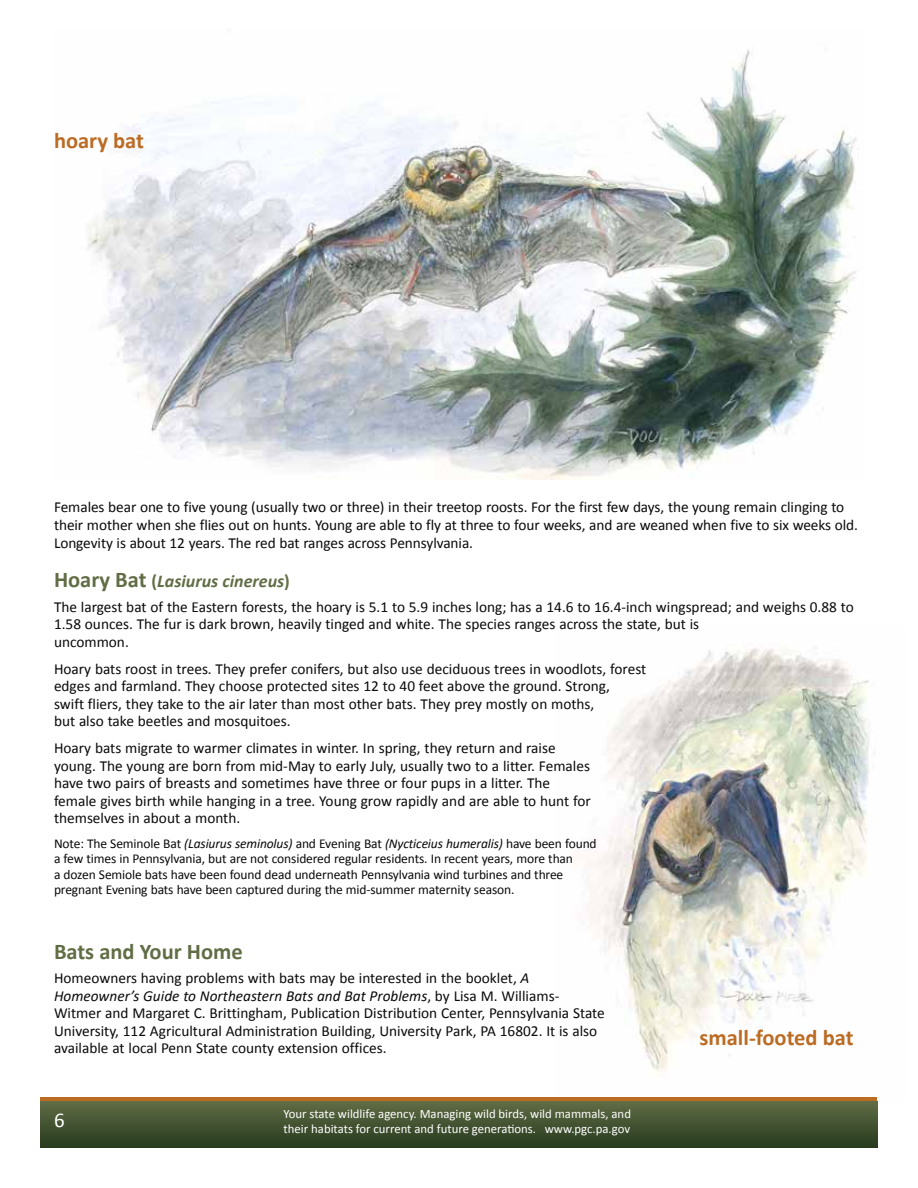
<style>
.page{position:relative;width:918px;height:1188px;background:#fff}
.page>*{position:absolute;margin:0;border:0;box-sizing:border-box;transform-origin:0 0}
.t1{font:700 22.5px "Calibri";color:#bc6b23}
.t2{font:700 22.5px "Calibri";color:#616d45}
.t3{font:21px "Calibri";color:#fff}
.t4{font:italic 700 18px "Calibri";color:#616d45}
.t5{font:15.3px/17.5px "Calibri";color:#0b0a0b}
.t6{font:13.5px/15.6px "Calibri";letter-spacing:-.01em;color:#0b0a0b}
.t7{font:12.75px/15px "Calibri";color:#fff}
.s1{font-style:normal;font-size:22.5px}
.s2{font-style:normal}
.s3{font-style:italic}
</style>
<div class="page">
<img style="left:586px;top:647px;width:289px;height:425px">
<img style="left:88px;top:49px;width:771px;height:430px">
<div style="left:40px;top:1097px;width:838px;height:19px;background:#bc6b23"></div>
<div style="left:40px;top:1101px;width:838px;height:46px;background:linear-gradient(to bottom,#606c45,#293c20)"></div>
<h1 class="t1" style="left:54px;top:127px;width:91px">hoary bat</h1>
<p class="t5" style="left:54px;top:498px;width:806px">Females bear one to five young (usually two or three) in their treetop roosts. For the first few days, the young remain clinging to their mother when she flies out on hunts. Young are able to fly at three to four weeks, and are weaned when five to six weeks old.<br>Longevity is about 12 years. The red bat ranges across Pennsylvania.</p>
<p class="t4" style="left:54px;top:569px;width:237px"><span class="s1">Hoary Bat</span> <span class="s2">(</span>Lasiurus cinereus<span class="s2">)</span></p>
<p class="t5" style="left:54px;top:597px;width:801px">The largest bat of the Eastern forests, the hoary is 5.1 to 5.9 inches long; has a 14.6 to 16.4-inch wingspread; and weighs 0.88 to<br>1.58 ounces. The fur is dark brown, heavily tinged and white. The species ranges across the state, but is<br>uncommon.</p>
<p class="t5" style="left:54px;top:659px;width:594px">Hoary bats roost in trees. They prefer conifers, but also use deciduous trees in woodlots, forest edges and farmland. They choose protected sites 12 to 40 feet above the ground. Strong,<br>swift fliers, they take to the air later than most other bats. They prey mostly on moths,<br>but also take beetles and mosquitoes.</p>
<p class="t5" style="left:54px;top:738px;width:538px">Hoary bats migrate to warmer climates in winter. In spring, they return and raise young. The young are born from mid-May to early July, usually two to a litter. Females have two pairs of breasts and sometimes have three or four pups in a litter. The female gives birth while hanging in a tree. Young grow rapidly and are able to hunt for themselves in about a month.</p>
<p class="t6" style="left:54px;top:835px;width:544px">Note: The Seminole Bat <span class="s3">(Lasiurus seminolus)</span> and Evening Bat <span class="s3">(Nycticeius humeralis)</span> have been found a few times in Pennsylvania, but are not considered regular residents. In recent years, more than<br>a dozen Semiole bats have been found dead underneath Pennsylvania wind turbines and three pregnant Evening bats have been captured during the mid-summer maternity season.</p>
<h1 class="t2" style="left:54px;top:937px;width:190px">Bats and Your Home</h1>
<p class="t5" style="left:54px;top:968px;width:552px">Homeowners having problems with bats may be interested in the booklet, <span class="s3">A Homeowner’s Guide to Northeastern Bats and Bat Problems</span>, by Lisa M. Williams-Witmer and Margaret C. Brittingham, Publication Distribution Center, Pennsylvania State University, 112 Agricultural Administration Building, University Park, PA 16802. It is also available at local Penn State county extension offices.</p>
<h2 class="t3" style="left:54px;top:1107px;width:12px">6</h2>
<p class="t7" style="left:284px;top:1105px;width:349px">Your state wildlife agency. Managing wild birds, wild mammals, and their habitats for current and future generations. www.pgc.pa.gov</p>
<h1 class="t1" style="left:700px;top:1024px;width:155px">small-footed bat</h1>
</div>
